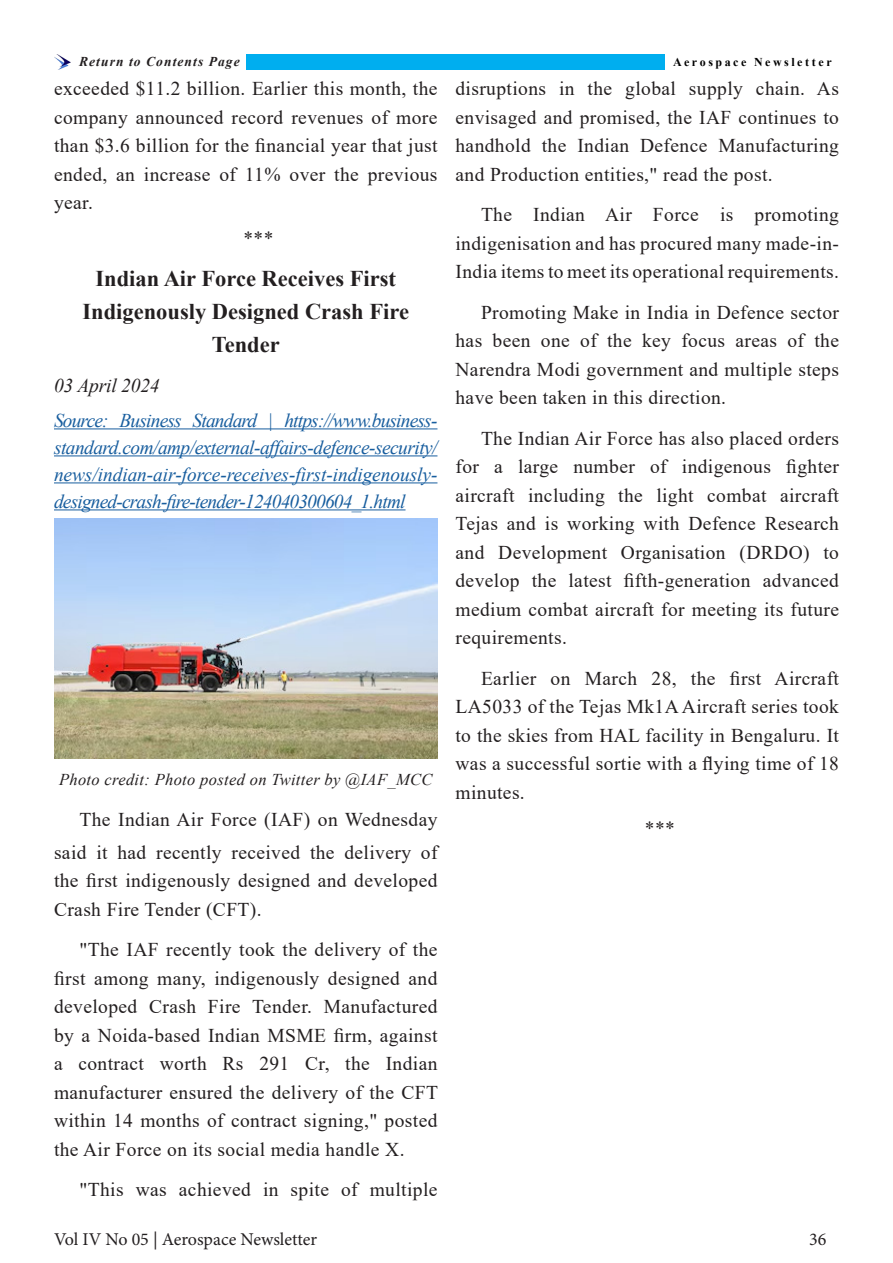
<style>
.page{position:relative;width:893px;height:1263px;background:#fff}
.page>*{position:absolute;margin:0;border:0;box-sizing:border-box;transform-origin:0 0}
.t1{font:700 22.5px/33px "Times New Roman";color:#231f20;text-align:center}
.t2{font:19.5px/28.5px "Times New Roman";letter-spacing:.02em;color:#231f20;text-align:justify}
.t3{font:italic 19.5px/27px "Times New Roman";letter-spacing:-.04em;color:#175d9e;text-align:justify}
.t4{font:italic 19.5px "Times New Roman";letter-spacing:-.01em;color:#231f20}
.t5{font:18px "Minion Pro";color:#231f20}
.t6{font:italic 16.5px "Times New Roman";letter-spacing:.02em;color:#231f20}
.t7{font:italic 700 13.5px "Times New Roman";letter-spacing:.08em;color:#231f20}
.t8{font:700 12px "Times New Roman";letter-spacing:.21em;color:#000}
</style>
<div class="page">
<img style="left:54px;top:54px;width:17px;height:16px">
<div style="left:246px;top:54px;width:420px;height:16px;background:#00aeef"></div>
<hr style="left:54px;top:428px;width:383px;height:1px;background:#175d9e">
<hr style="left:54px;top:455px;width:383px;height:1px;background:#175d9e">
<hr style="left:54px;top:482px;width:383px;height:1px;background:#175d9e">
<hr style="left:54px;top:509px;width:351px;height:1px;background:#175d9e">
<img style="left:54px;top:519px;width:383px;height:239px">
<p class="t7" style="left:79px;top:52px;width:162px">Return to Contents Page</p>
<p class="t8" style="left:673px;top:53px;width:160px">Aerospace Newsletter</p>
<p class="t2" style="left:54px;top:74px;width:385px">exceeded $11.2 billion. Earlier this month, the company announced record revenues of more than $3.6 billion for the financial year that just ended, an increase of 11% over the previous year.</p>
<p class="t2" style="left:243px;top:224px;width:32px">***</p>
<p class="t1" style="left:82px;top:261px;width:328px">Indian Air Force Receives First<br>Indigenously Designed Crash Fire<br>Tender</p>
<p class="t4" style="left:54px;top:372px;width:107px">03 April 2024</p>
<p class="t3" style="left:54px;top:406px;width:385px">Source: Business Standard | https://www.business&shy;standard.com/amp/external-affairs-defence-security/ news/indian-air-force-receives-first-indigenously&shy;designed-crash-fire-tender-124040300604_1.html</p>
<p class="t2" style="left:455px;top:74px;width:385px">disruptions in the global supply chain. As envisaged and promised, the IAF continues to handhold the Indian Defence Manufacturing and Production entities," read the post.</p>
<p class="t2" style="left:455px;top:200px;width:385px;text-indent:26px">The Indian Air Force is promoting indigenisation and has procured many made-in-India items to meet its operational requirements.</p>
<p class="t2" style="left:455px;top:297px;width:385px;text-indent:26px">Promoting Make in India in Defence sector has been one of the key focus areas of the Narendra Modi government and multiple steps have been taken in this direction.</p>
<p class="t2" style="left:455px;top:423px;width:385px;text-indent:26px">The Indian Air Force has also placed orders for a large number of indigenous fighter aircraft including the light combat aircraft Tejas and is working with Defence Research and Development Organisation (DRDO) to develop the latest fifth-generation advanced medium combat aircraft for meeting its future requirements.</p>
<p class="t2" style="left:455px;top:663px;width:385px;text-indent:26px">Earlier on March 28, the first Aircraft LA5033 of the Tejas Mk1A Aircraft series took to the skies from HAL facility in Bengaluru. It was a successful sortie with a flying time of 18 minutes.</p>
<p class="t2" style="left:645px;top:813px;width:32px">***</p>
<p class="t6" style="left:59px;top:768px;width:375px">Photo credit: Photo posted on Twitter by @IAF_MCC</p>
<p class="t2" style="left:54px;top:802px;width:385px;line-height:33px;text-align:right">The Indian Air Force (IAF) on Wednesday said it had recently received the delivery of</p>
<p class="t2" style="left:54px;top:866px;width:385px">the first indigenously designed and developed<br>Crash Fire Tender (CFT).</p>
<p class="t2" style="left:54px;top:935px;width:385px;text-indent:26px">"The IAF recently took the delivery of the first among many, indigenously designed and developed Crash Fire Tender. Manufactured by a Noida-based Indian MSME firm, against a contract worth Rs 291 Cr, the Indian manufacturer ensured the delivery of the CFT within 14 months of contract signing," posted the Air Force on its social media handle X.</p>
<p class="t2" style="left:80px;top:1175px;width:359px">"This was achieved in spite of multiple</p>
<p class="t5" style="left:54px;top:1227px;width:265px">Vol IV No 05 | Aerospace Newsletter</p>
<p class="t5" style="left:809px;top:1227px;width:19px">36</p>
</div>
